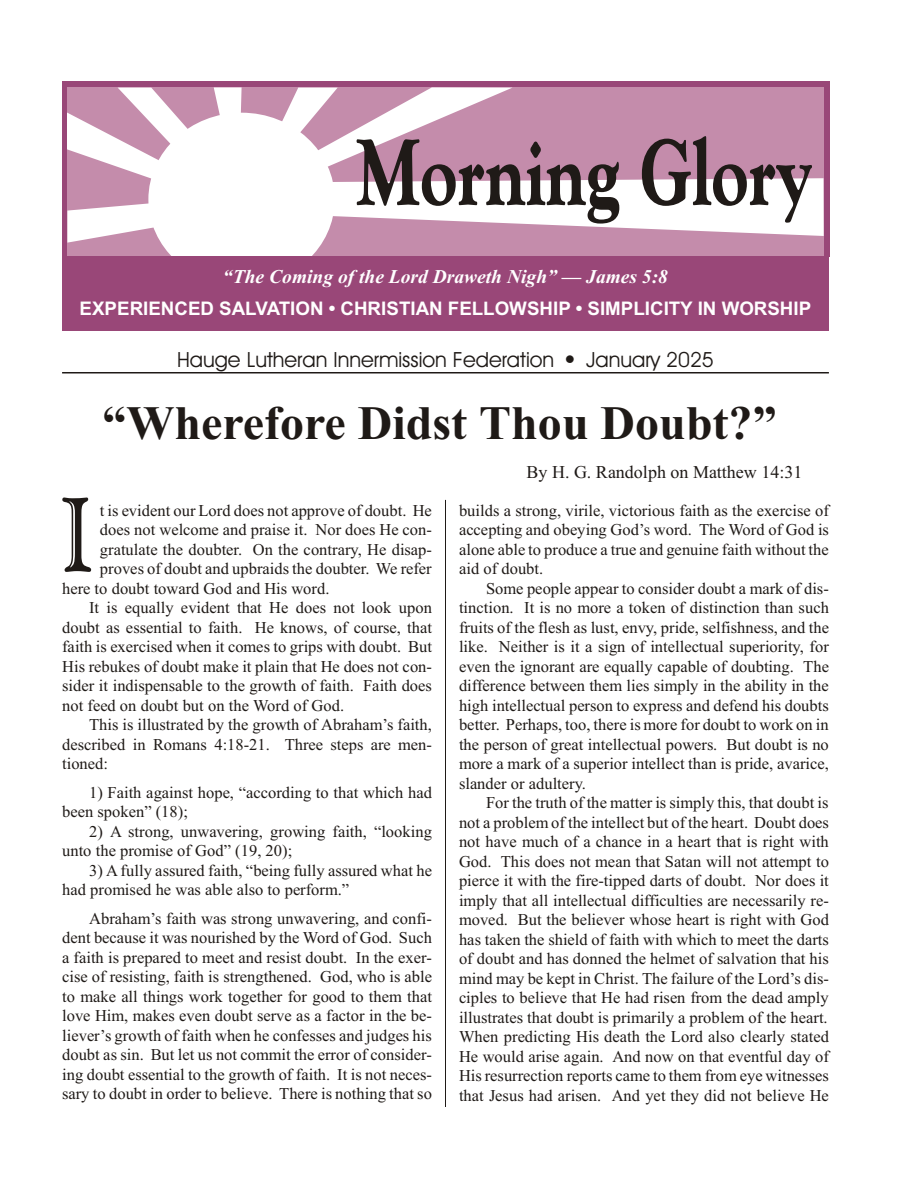
<style>
.page{position:relative;width:918px;height:1188px;background:#fff}
.page>*{position:absolute;margin:0;border:0;box-sizing:border-box;transform-origin:0 0}
.t1{font:700 48px "Times New Roman";color:#1f1a17}
.t2{font:21px "Avant Garde Bk BT";color:#1f1a17}
.t3{font:italic 700 19.5px "Times New Roman";color:#fff}
.t4{font:700 18.75px "Arial";color:#fff}
.t5{font:18px "Times New Roman";color:#1f1a17}
.t6{font:16.5px/19.5px "Times New Roman";letter-spacing:.005em;color:#1f1a17;text-align:justify}
</style>
<div class="page">
<hr style="left:445px;top:500px;width:1px;height:607px;background:#1f1a17">
<hr style="left:62px;top:372px;width:767px;height:1px;background:#1f1a17">
<div style="left:62px;top:81px;width:767px;height:175px;background:#994778"></div>
<div style="left:67px;top:87px;width:756px;height:169px;background:#c48cab"></div>
<div style="left:148px;top:113px;width:187px;height:173px;background:#fff;border-radius:50%"></div>
<div style="left:62px;top:256px;width:767px;height:75px;background:#994778"></div>
<svg style="left:214px;top:87px;width:28px;height:30px"></svg>
<svg style="left:67px;top:88px;width:133px;height:97px"></svg>
<svg style="left:67px;top:202px;width:94px;height:41px"></svg>
<svg style="left:274px;top:87px;width:550px;height:149px"></svg>
<svg style="left:62px;top:498px;width:29px;height:74px"></svg>
<p class="t3" style="left:223px;top:270px;width:447px">“The Com ing of the Lord Draweth Nigh” — James 5:8</p>
<p class="t4" style="left:80px;top:302px;width:733px">EXPERIENCED SALVATION • CHRISTIAN FELLOWSHIP • SIMPLICITY IN WORSHIP</p>
<p class="t2" style="left:177px;top:351px;width:379px">Hauge Lutheran Innermission Federation</p>
<p class="t2" style="left:586px;top:351px;width:129px">January 2025</p>
<h1 class="t1" style="left:102px;top:406px;width:676px">“Wherefore Didst Thou Doubt?”</h1>
<p class="t5" style="left:526px;top:466px;width:277px">By H. G. Randolph on Mat thew 14:31</p>
<p class="t6" style="left:100px;top:502px;width:334px">t is ev i dent our Lord does not ap prove of doubt. He</p>
<p class="t6" style="left:100px;top:522px;width:334px">does not welcome and praise it. Nor does He con -</p>
<p class="t6" style="left:100px;top:541px;width:334px">grat u late the doubter. On the con trary, He dis ap -</p>
<p class="t6" style="left:100px;top:561px;width:333px">proves of doubt and up braids the doubter. We refer</p>
<p class="t6" style="left:62px;top:580px;width:269px">here to doubt to ward God and His word.</p>
<p class="t6" style="left:89px;top:600px;width:344px">It is equally ev i dent that He does not look upon</p>
<p class="t6" style="left:62px;top:619px;width:371px">doubt as es sen tial to faith. He knows, of course, that</p>
<p class="t6" style="left:62px;top:639px;width:371px">faith is ex er cised when it co mes to grips with doubt. But</p>
<p class="t6" style="left:62px;top:658px;width:371px">His re bukes of doubt make it plain that He does not con -</p>
<p class="t6" style="left:62px;top:678px;width:371px">sider it in dis pens able to the growth of faith. Faith does</p>
<p class="t6" style="left:62px;top:697px;width:284px">not feed on doubt but on the Word of God.</p>
<p class="t6" style="left:89px;top:717px;width:344px">This is il lus trated by the growth of Abra ham’s faith,</p>
<p class="t6" style="left:62px;top:736px;width:371px">de scribed in Romans 4:18-21. Three steps are men -</p>
<p class="t6" style="left:62px;top:756px;width:48px">tioned:</p>
<p class="t6" style="left:62px;top:784px;width:371px;text-indent:27px">1) Faith against hope, “ac cord ing to that which had been spo ken” (18);</p>
<p class="t6" style="left:62px;top:823px;width:371px;text-indent:27px">2) A strong, un wa ver ing, growing faith, “look ing unto the promise of God” (19, 20);</p>
<p class="t6" style="left:62px;top:862px;width:371px;text-indent:27px">3) A fully as sured faith, “being fully assured what he had promised he was able also to per form.”</p>
<p class="t6" style="left:62px;top:910px;width:371px;text-indent:27px">Abraham’s faith was strong un wa ver ing, and con fi - dent because it was nourished by the Word of God. Such a faith is pre pared to meet and resist doubt. In the ex er - cise of resist ing, faith is strength ened. God, who is able to make all things work to gether for good to them that love Him, makes even doubt serve as a fac tor in the be - liever’s growth of faith when he con fesses and judges his doubt as sin. But let us not commit the er ror of con sid er - ing doubt essen tial to the growth of faith. It is not neces - sary to doubt in or der to believe. There is noth ing that so</p>
<p class="t6" style="left:459px;top:502px;width:371px">builds a strong, vir ile, vic to ri ous faith as the ex er cise of ac cepting and obey ing God’s word. The Word of God is alone able to pro duce a true and gen u ine faith with out the aid of doubt.</p>
<p class="t6" style="left:459px;top:580px;width:372px;text-indent:27px">Some peo ple ap pear to con sider doubt a mark of dis - tinc tion. It is no more a to ken of distinc tion than such fruits of the flesh as lust, envy, pride, self ish ness, and the like. Nei ther is it a sign of in tel lec tual su pe ri or ity, for even the ig no rant are equally capa ble of doubting. The differ ence be tween them lies simply in the abil ity in the high in tel lectual per son to ex press and defend his doubts better. Perhaps, too, there is more for doubt to work on in the per son of great in tel lectual powers. But doubt is no more a mark of a supe rior in tel lect than is pride, av a rice, slan der or adul tery.</p>
<p class="t6" style="left:459px;top:795px;width:371px;text-indent:27px">For the truth of the mat ter is simply this, that doubt is not a prob lem of the in tel lect but of the heart. Doubt does not have much of a chance in a heart that is right with God. This does not mean that Satan will not at tempt to pierce it with the fire-tipped darts of doubt. Nor does it im ply that all in tel lec tual dif fi cul ties are nec es sar ily re - moved. But the believer whose heart is right with God has taken the shield of faith with which to meet the darts of doubt and has donned the helmet of sal va tion that his mind may be kept in Christ. The failure of the Lord’s dis&shy;ci ples to be lieve that He had risen from the dead am ply il lus trates that doubt is pri mar ily a problem of the heart.<br>When predict ing His death the Lord also clearly stated He would arise again. And now on that event ful day of His res ur rec tion re ports came to them from eye wit nesses that Je sus had arisen. And yet they did not believe He</p>
</div>
